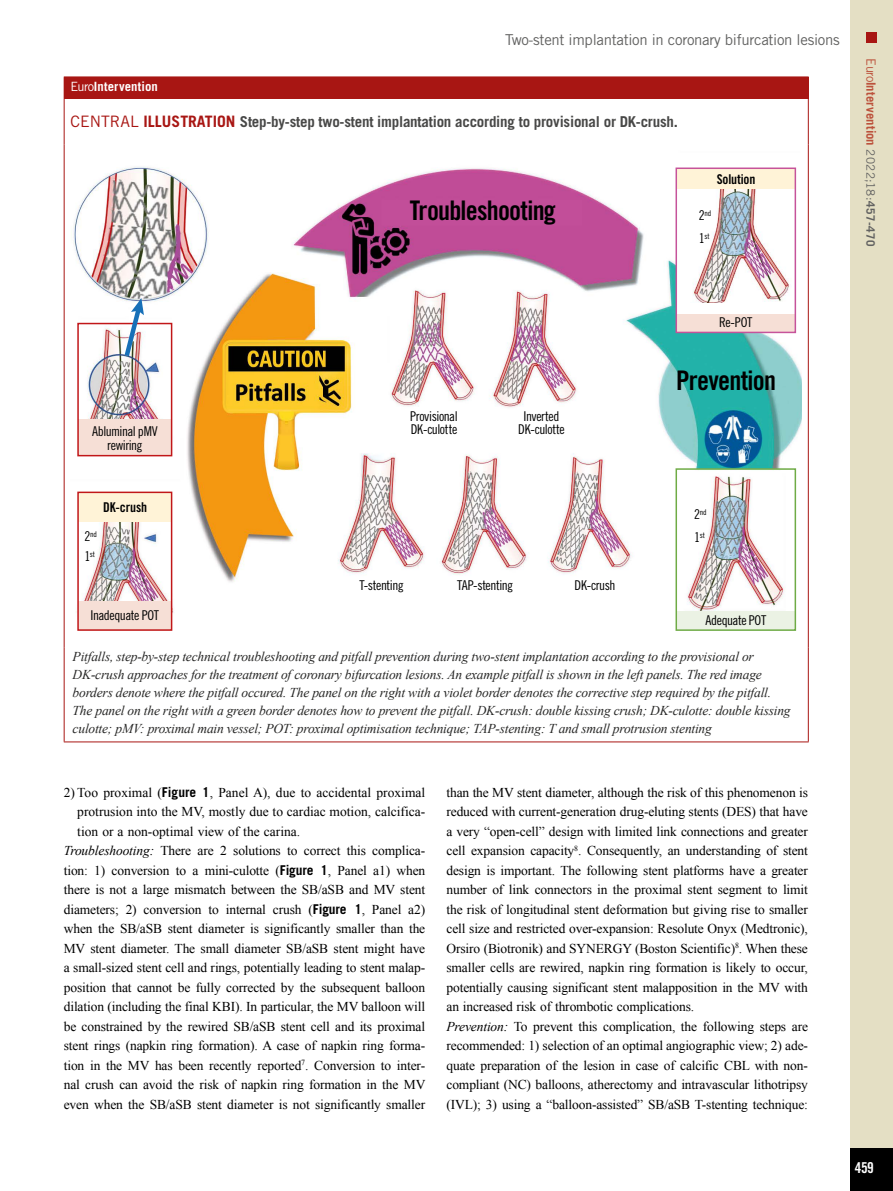
<style>
.page{position:relative;width:893px;height:1191px;background:#fff}
.page>*{position:absolute;margin:0;border:0;box-sizing:border-box;transform-origin:0 0}
.t1{font:27px "Trade Gothic LT Std Bd Cn 20";letter-spacing:-.025em;color:#000}
.t2{font:700 15px "Trade Gothic LT Std";letter-spacing:-.015em;color:#484847}
.t3{font:15px "Trade Gothic LT Std";letter-spacing:-.02em;color:#626261}
.t4{font:15px "Trade Gothic LT Std Bd Cn 20";color:#fff}
.t5{font:13.5px/19.5px "Times New Roman";letter-spacing:-.01em;color:#000}
.t6{font:italic 13.5px/18px "Times New Roman";letter-spacing:-.015em;color:#272726}
.t7{font:13.5px/13.5px "Trade Gothic LT Std Cn 18";letter-spacing:-.03em;color:#000;text-align:center}
.t8{font:13.5px "Trade Gothic LT Std Bd Cn 20";letter-spacing:-.01em;color:#000}
.t9{font:700 12.75px "Trade Gothic LT Std";letter-spacing:.005em;color:#bc523c}
.t10{font:700 12.75px "Trade Gothic LT Std";letter-spacing:.005em;color:#fff}
.t11{font:7.8px "Trade Gothic LT Std Cn 18";letter-spacing:-.015em;color:#000}
.s1{font-weight:400}
.s2{font-weight:400;font-size:15.75px;color:#a81613}
.s3{font-size:15.75px;color:#a81613}
.s4{font-size:13.5px}
.s5{font-weight:400;font-size:11.7px;color:#626261}
.s6{font-size:11.7px;color:#626261}
.s7{font-family:"Trade Gothic LT Std";font-weight:700}
.s8{font-style:italic}
</style>
<div class="page">
<div style="left:850px;top:0;width:43px;height:1191px;background:#e4dfc4"></div>
<div style="left:850px;top:1148px;width:43px;height:43px;background:#000"></div>
<div style="left:866px;top:32px;width:11px;height:10px;background:#a81613"></div>
<div style="left:64px;top:77px;width:744px;height:22px;background:#a81613"></div>
<hr style="left:64px;top:144px;width:1px;height:504px;background:#a81613">
<hr style="left:808px;top:144px;width:1px;height:504px;background:#a81613">
<svg style="left:808px;top:77px;width:1px;height:22px"></svg>
<hr style="left:64px;top:99px;width:1px;height:45px;background:#a81613">
<hr style="left:808px;top:99px;width:1px;height:45px;background:#a81613">
<hr style="left:64px;top:648px;width:1px;height:93px;background:#a81613">
<hr style="left:808px;top:648px;width:1px;height:93px;background:#a81613">
<hr style="left:64px;top:741px;width:745px;height:1px;background:#a81613">
<img style="left:73px;top:167px;width:729px;height:464px">
<div style="left:676px;top:168px;width:13px;height:146px;background:#fff"></div>
<div style="left:687px;top:303px;width:108px;height:11px;background:#fff"></div>
<div style="left:78px;top:601px;width:94px;height:29px;background:#f6dfd6"></div>
<div style="left:78px;top:492px;width:94px;height:29px;background:#fff3d7"></div>
<div style="left:77px;top:491px;width:95px;height:140px;border:2px solid #c11719"></div>
<div style="left:78px;top:419px;width:94px;height:37px;background:#f6dfd6"></div>
<div style="left:77px;top:323px;width:95px;height:133px;border:2px solid #c11719"></div>
<div style="left:676px;top:314px;width:119px;height:19px;background:#f6dfd6"></div>
<div style="left:676px;top:168px;width:119px;height:21px;background:#fff3d7"></div>
<div style="left:675px;top:167px;width:121px;height:166px;border:2px solid #c6539a"></div>
<div style="left:676px;top:610px;width:119px;height:19px;background:#ebf2e4"></div>
<div style="left:675px;top:468px;width:121px;height:163px;border:2px solid #6fab46"></div>
<svg style="left:121px;top:298px;width:23px;height:63px"></svg>
<p class="t3" style="left:505px;top:30px;width:336px">Two-stent implantation in coronary bifurcation lesions</p>
<p class="t10" style="left:71px;top:79px;width:89px"><span class="s1">Euro</span>Intervention</p>
<p class="t2" style="left:71px;top:113px;width:609px"><span class="s2">CENTRAL</span> <span class="s3">ILLUSTRATION</span> Step-by-step two-stent implantation according to provisional or DK-crush.</p>
<p class="t8" style="left:717px;top:171px;width:40px">Solution</p>
<h1 class="t1" style="left:410px;top:194px;width:148px">Troubleshooting</h1>
<p class="t11" style="left:705px;top:208px;width:8px">nd</p>
<p class="t7" style="left:699px;top:209px;width:7px">2</p>
<p class="t11" style="left:699px;top:231px;width:12px"><span class="s4">1</span>st</p>
<p class="t9" style="left:879px;top:58px;width:190px;rotate:90deg"><span class="s1">Euro</span>Intervention <span class="s5">2022;18:</span><span class="s6">457-470</span></p>
<p class="t7" style="left:719px;top:316px;width:35px">Re-POT</p>
<p class="t7" style="left:92px;top:425px;width:67px">Abluminal pMV rewiring</p>
<p class="t8" style="left:103px;top:499px;width:46px">DK-crush</p>
<p class="t7" style="left:410px;top:409px;width:49px;text-align:left">Provisional<br>DK-culotte</p>
<p class="t7" style="left:518px;top:409px;width:48px">Inverted<br>DK-culotte</p>
<h1 class="t1" style="left:676px;top:363px;width:102px">Prevention</h1>
<p class="t11" style="left:694px;top:507px;width:14px"><span class="s4">2</span>nd</p>
<p class="t11" style="left:84px;top:529px;width:14px"><span class="s4">2</span>nd</p>
<p class="t11" style="left:694px;top:530px;width:12px"><span class="s4">1</span>st</p>
<p class="t11" style="left:84px;top:549px;width:12px"><span class="s4">1</span>st</p>
<p class="t7" style="left:91px;top:608px;width:70px">Inadequate POT</p>
<p class="t7" style="left:359px;top:578px;width:46px">T-stenting</p>
<p class="t7" style="left:457px;top:578px;width:58px">TAP-stenting</p>
<p class="t7" style="left:574px;top:578px;width:43px">DK-crush</p>
<p class="t7" style="left:705px;top:613px;width:62px">Adequate POT</p>
<p class="t6" style="left:73px;top:647px;width:719px">Pitfalls, step-by-step technical troubleshooting and pitfall prevention during two-stent implantation according to the provisional or DK-crush approaches for the treatment of coronary bifurcation lesions. An example pitfall is shown in the left panels. The red image borders denote where the pitfall occured. The panel on the right with a violet border denotes the corrective step required by the pitfall.<br>The panel on the right with a green border denotes how to prevent the pitfall. DK-crush: double kissing crush; DK-culotte: double kissing culotte; pMV: proximal main vessel; POT: proximal optimisation technique; TAP-stenting: T and small protrusion stenting</p>
<p class="t5" style="left:64px;top:782px;width:363px">2) Too proximal (<span class="s7">Figure 1</span>, Panel A), due to accidental proximal</p>
<p class="t5" style="left:77px;top:801px;width:349px">protrusion into the MV, mostly due to cardiac motion, calcifica-</p>
<p class="t5" style="left:77px;top:821px;width:224px">tion or a non-optimal view of the carina.</p>
<p class="t5" style="left:64px;top:840px;width:363px"><span class="s8">Troubleshooting:</span> There are 2 solutions to correct this complica-</p>
<p class="t5" style="left:64px;top:860px;width:363px">tion: 1) conversion to a mini-culotte (<span class="s7">Figure 1</span>, Panel a1) when</p>
<p class="t5" style="left:64px;top:879px;width:363px">there is not a large mismatch between the SB/aSB and MV stent</p>
<p class="t5" style="left:64px;top:899px;width:363px">diameters; 2) conversion to internal crush (<span class="s7">Figure 1</span>, Panel a2)</p>
<p class="t5" style="left:64px;top:918px;width:363px">when the SB/aSB stent diameter is significantly smaller than the</p>
<p class="t5" style="left:64px;top:938px;width:363px">MV stent diameter. The small diameter SB/aSB stent might have</p>
<p class="t5" style="left:64px;top:957px;width:363px">a small-sized stent cell and rings, potentially leading to stent malap-</p>
<p class="t5" style="left:64px;top:977px;width:363px">position that cannot be fully corrected by the subsequent balloon</p>
<p class="t5" style="left:64px;top:996px;width:363px">dilation (including the final KBI). In particular, the MV balloon will</p>
<p class="t5" style="left:64px;top:1016px;width:363px">be constrained by the rewired SB/aSB stent cell and its proximal</p>
<p class="t5" style="left:64px;top:1035px;width:363px">stent rings (napkin ring formation). A case of napkin ring forma-</p>
<p class="t5" style="left:64px;top:1055px;width:363px">tion in the MV has been recently reported<sup>7</sup>. Conversion to inter-</p>
<p class="t5" style="left:64px;top:1074px;width:363px">nal crush can avoid the risk of napkin ring formation in the MV</p>
<p class="t5" style="left:64px;top:1094px;width:363px">even when the SB/aSB stent diameter is not significantly smaller</p>
<p class="t5" style="left:446px;top:782px;width:363px">than the MV stent diameter, although the risk of this phenomenon is reduced with current-generation drug-eluting stents (DES) that have a very “open-cell” design with limited link connections and greater cell expansion capacity<sup>8</sup>. Consequently, an understanding of stent design is important. The following stent platforms have a greater number of link connectors in the proximal stent segment to limit the risk of longitudinal stent deformation but giving rise to smaller cell size and restricted over-expansion: Resolute Onyx (Medtronic), Orsiro (Biotronik) and SYNERGY (Boston Scientific)<sup>8</sup>. When these smaller cells are rewired, napkin ring formation is likely to occur, potentially causing significant stent malapposition in the MV with an increased risk of thrombotic complications.<br><span class="s8">Prevention:</span> To prevent this complication, the following steps are recommended: 1) selection of an optimal angiographic view; 2) ade&shy;quate preparation of the lesion in case of calcific CBL with non&shy;compliant (NC) balloons, atherectomy and intravascular lithotripsy (IVL); 3) using a “balloon-assisted” SB/aSB T-stenting technique:</p>
<p class="t4" style="left:855px;top:1158px;width:21px">459</p>
</div>
